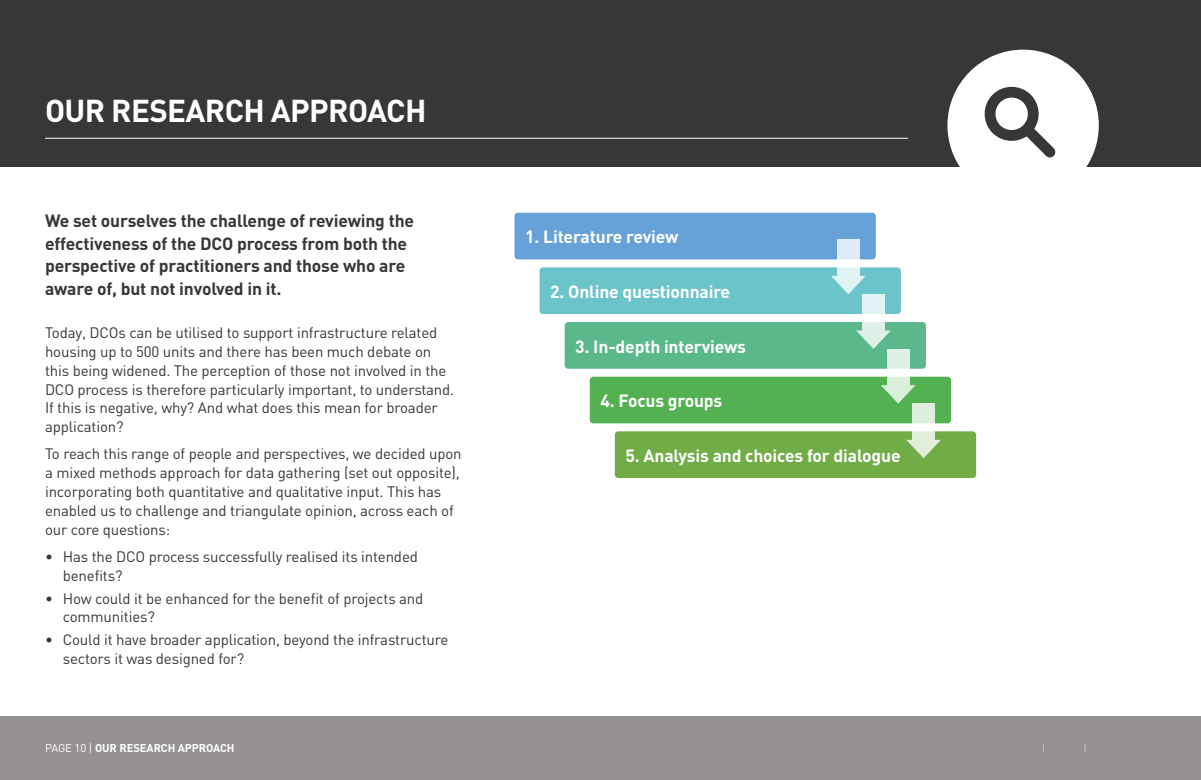
<style>
.page{position:relative;width:1201px;height:780px;background:#fff}
.page>*{position:absolute;margin:0;border:0;box-sizing:border-box;transform-origin:0 0}
.t1{font:700 31.25px "DIN";letter-spacing:-.02em;color:#fff}
.t2{font:700 17.5px/22.5px "DIN";letter-spacing:-.01em;color:#383636}
.t3{font:700 17.5px "DIN";letter-spacing:-.01em;color:#fff}
.t4{font:15px/18.8px "DIN";letter-spacing:-.01em;color:#383636}
.t5{font:700 11.25px "DIN";letter-spacing:-.01em;color:#fff}
.t6{font:11.25px "DIN";color:#cdcaca}
.s1{font-weight:400}
</style>
<div class="page">
<div style="left:0;top:0;width:1200px;height:167px;background:#383636"></div>
<hr style="left:45px;top:138px;width:862px;height:1px;background:#fff">
<svg style="left:947px;top:50px;width:151px;height:117px"></svg>
<div style="left:514px;top:213px;width:361px;height:46px;background:#66a1d7;border-radius:4px"></div>
<div style="left:539px;top:267px;width:361px;height:47px;background:#6ac4c9;border-radius:4px"></div>
<div style="left:564px;top:322px;width:361px;height:47px;background:#5bb88a;border-radius:4px"></div>
<div style="left:589px;top:376px;width:361px;height:47px;background:#53b152;border-radius:4px"></div>
<div style="left:614px;top:431px;width:361px;height:47px;background:#70ad47;border-radius:4px"></div>
<svg style="left:837px;top:239px;width:22px;height:37px"></svg>
<svg style="left:831px;top:276px;width:34px;height:18px"></svg>
<svg style="left:862px;top:294px;width:22px;height:36px"></svg>
<svg style="left:856px;top:330px;width:34px;height:19px"></svg>
<svg style="left:886px;top:349px;width:23px;height:36px"></svg>
<svg style="left:881px;top:385px;width:34px;height:18px"></svg>
<svg style="left:912px;top:403px;width:22px;height:37px"></svg>
<svg style="left:906px;top:440px;width:34px;height:18px"></svg>
<div style="left:0;top:716px;width:1200px;height:64px;background:#969191"></div>
<h1 class="t1" style="left:45px;top:90px;width:383px">OUR RESEARCH APPROACH</h1>
<p class="t2" style="left:45px;top:209px;width:370px">We set ourselves the challenge of reviewing the effectiveness of the DCO process from both the perspective of practitioners and those who are aware of, but not involved in it.</p>
<p class="t4" style="left:45px;top:323px;width:410px">Today, DCOs can be utilised to support infrastructure related housing up to 500 units and there has been much debate on this being widened. The perception of those not involved in the DCO process is therefore particularly important, to understand.<br>If this is negative, why? And what does this mean for broader application?</p>
<p class="t4" style="left:45px;top:444px;width:418px">To reach this range of people and perspectives, we decided upon a mixed methods approach for data gathering (set out opposite), incorporating both quantitative and qualitative input. This has enabled us to challenge and triangulate opinion, across each of our core questions:</p>
<p class="t4" style="left:63px;top:546px;width:356px;text-indent:-18px">• Has the DCO process successfully realised its intended benefits?</p>
<p class="t4" style="left:63px;top:588px;width:362px;text-indent:-18px">• How could it be enhanced for the benefit of projects and communities?</p>
<p class="t4" style="left:63px;top:630px;width:387px;text-indent:-18px">• Could it have broader application, beyond the infrastructure sectors it was designed for?</p>
<p class="t3" style="left:525px;top:225px;width:155px">1. Literature review</p>
<p class="t3" style="left:550px;top:280px;width:181px">2. Online questionnaire</p>
<p class="t3" style="left:575px;top:335px;width:172px">3. In-depth interviews</p>
<p class="t3" style="left:600px;top:389px;width:123px">4. Focus groups</p>
<p class="t3" style="left:625px;top:444px;width:276px">5. Analysis and choices for dialogue</p>
<p class="t5" style="left:45px;top:740px;width:191px"><span class="s1">PAGE 10 |</span> OUR RESEARCH APPROACH</p>
<p class="t6" style="left:1041px;top:740px;width:5px">|</p>
</div>
